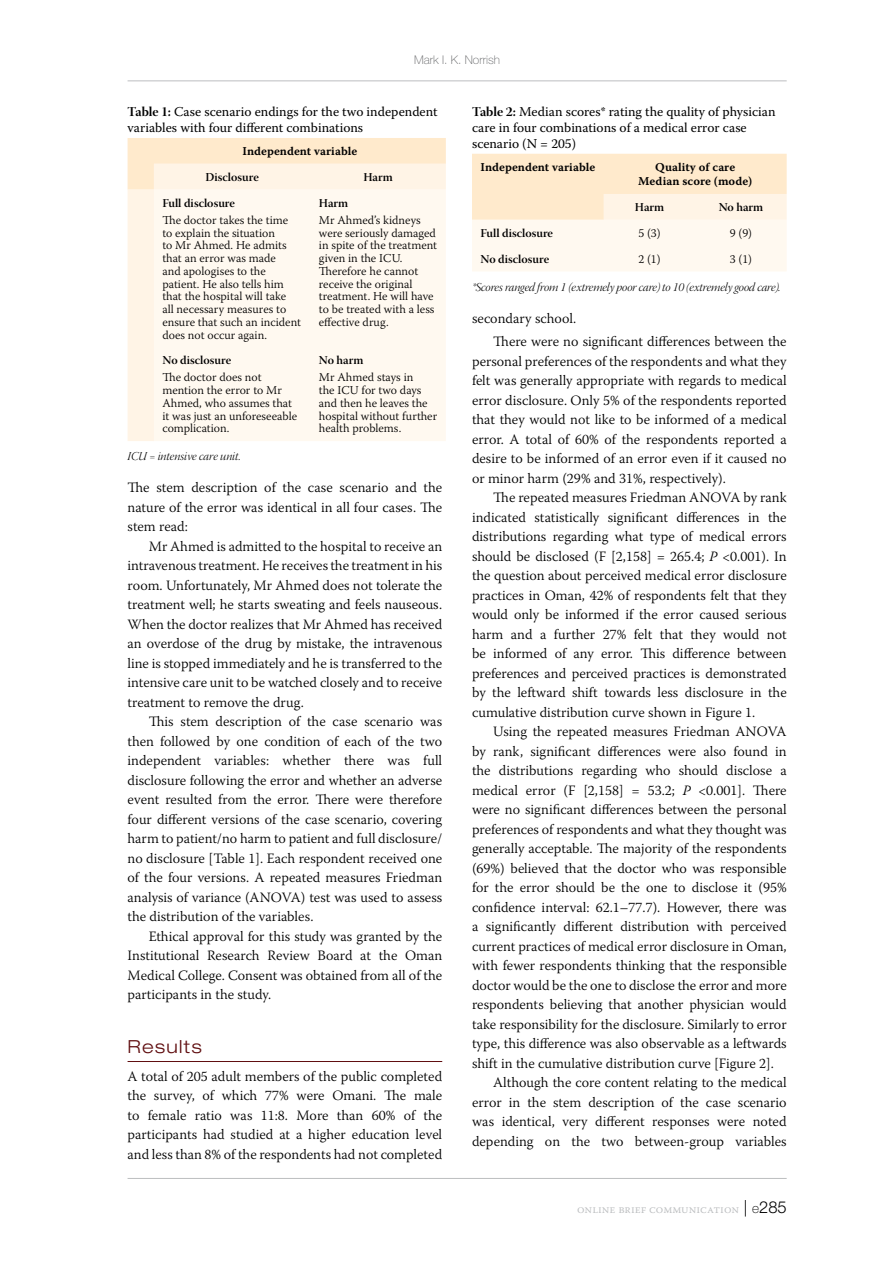
<style>
.page{position:relative;width:893px;height:1263px;background:#fff}
.page>*{position:absolute;margin:0;border:0;box-sizing:border-box;transform-origin:0 0}
.t1{font:300 expanded 18px "Helvetica Neue LT Pro";letter-spacing:.075em;color:#600e10}
.t2{font:300 14.25px/19.5px "Warnock Pro";color:#000;text-align:justify}
.t3{font:13.5px/15.8px "Warnock Pro";color:#000}
.t4{font:300 12px/12.8px "Warnock Pro";color:#000}
.t5{font:12px "Warnock Pro Semibold Subh";color:#000}
.t6{font:12px "Warnock Pro Light It Disp";letter-spacing:-.005em;color:#000}
.t7{font:12px/14.4px "Warnock Pro Semibold Capt";letter-spacing:.005em;color:#000;text-align:center}
.t8{font:300 12px "Warnock Pro";color:#bcbec0}
.t9{font:100 12px "Helvetica Neue LT Pro";color:#636466}
.s1{font-family:"Warnock Pro Bold Disp"}
.s2{font-style:italic}
.s3{font-family:"Helvetica Neue LT Pro";font-size:16.5px;color:#000}
.s4{font-family:"Helvetica Neue LT Pro";font-weight:100;font-size:13.5px;color:#000}
</style>
<div class="page">
<hr style="left:128px;top:81px;width:659px;height:1px;background:#bcbec0">
<hr style="left:128px;top:1178px;width:659px;height:1px;background:#bcbec0">
<hr style="left:128px;top:1061px;width:314px;height:1px;background:#600e10">
<div style="left:128px;top:138px;width:318px;height:26px;background:#ffeacc"></div>
<div style="left:128px;top:164px;width:318px;height:277px;background:#fff4e6"></div>
<div style="left:154px;top:190px;width:292px;height:251px;background:#fff9f0"></div>
<svg style="left:472px;top:154px;width:315px;height:117px"></svg>
<p class="t9" style="left:414px;top:53px;width:87px">Mark I. K. Norrish</p>
<p class="t3" style="left:128px;top:104px;width:312px"><span class="s1">Table 1:</span> Case scenario endings for the two independent variables with four different combinations</p>
<p class="t7" style="left:243px;top:144px;width:116px">Independent variable</p>
<p class="t5" style="left:205px;top:170px;width:55px">Disclosure</p>
<p class="t5" style="left:363px;top:170px;width:31px">Harm</p>
<p class="t5" style="left:162px;top:196px;width:74px">Full disclosure</p>
<p class="t4" style="left:162px;top:213px;width:140px">The doctor takes the time to explain the situation<br>to Mr Ahmed. He admits that an error was made<br>and apologises to the patient. He also tells him that the hospital will take<br>all necessary measures to ensure that such an incident does not occur again.</p>
<p class="t5" style="left:319px;top:196px;width:31px">Harm</p>
<p class="t4" style="left:319px;top:213px;width:120px">Mr Ahmed’s kidneys were seriously damaged in spite of the treatment given in the ICU.<br>Therefore he cannot receive the original treatment. He will have to be treated with a less effective drug.</p>
<p class="t5" style="left:162px;top:353px;width:70px">No disclosure</p>
<p class="t4" style="left:162px;top:371px;width:136px">The doctor does not mention the error to Mr<br>Ahmed, who assumes that it was just an unforeseeable complication.</p>
<p class="t6" style="left:128px;top:450px;width:115px">ICU = intensive care unit.</p>
<p class="t5" style="left:319px;top:353px;width:46px">No harm</p>
<p class="t4" style="left:319px;top:371px;width:120px">Mr Ahmed stays in<br>the ICU for two days and then he leaves the hospital without further health problems.</p>
<p class="t2" style="left:128px;top:478px;width:316px">The stem description of the case scenario and the nature of the error was identical in all four cases. The stem read:</p>
<p class="t2" style="left:128px;top:536px;width:316px;text-indent:21px">Mr Ahmed is admitted to the hospital to receive an intravenous treatment. He receives the treatment in his room. Unfortunately, Mr Ahmed does not tolerate the treatment well; he starts sweating and feels nauseous.<br>When the doctor realizes that Mr Ahmed has received an overdose of the drug by mistake, the intravenous line is stopped immediately and he is transferred to the intensive care unit to be watched closely and to receive treatment to remove the drug.</p>
<p class="t2" style="left:128px;top:712px;width:316px;text-indent:21px">This stem description of the case scenario was then followed by one condition of each of the two independent variables: whether there was full disclosure following the error and whether an adverse event resulted from the error. There were therefore four different versions of the case scenario, covering harm to patient/no harm to patient and full disclosure/ no disclosure [Table 1]. Each respondent received one of the four versions. A repeated measures Friedman analysis of variance (ANOVA) test was used to assess the distribution of the variables.</p>
<p class="t2" style="left:128px;top:926px;width:316px;text-indent:21px">Ethical approval for this study was granted by the Institutional Research Review Board at the Oman Medical College. Consent was obtained from all of the participants in the study.</p>
<p class="t1" style="left:128px;top:1036px;width:76px">Results</p>
<p class="t2" style="left:128px;top:1066px;width:316px">A total of 205 adult members of the public completed the survey, of which 77% were Omani. The male to female ratio was 11:8. More than 60% of the participants had studied at a higher education level and less than 8% of the respondents had not completed</p>
<p class="t3" style="left:472px;top:104px;width:305px"><span class="s1">Table 2:</span> Median scores* rating the quality of physician care in four combinations of a medical error case scenario (N = 205)</p>
<p class="t7" style="left:480px;top:160px;width:116px">Independent variable</p>
<p class="t7" style="left:638px;top:160px;width:116px">Quality of care<br>Median score (mode)</p>
<p class="t5" style="left:635px;top:200px;width:31px">Harm</p>
<p class="t5" style="left:719px;top:200px;width:46px">No harm</p>
<p class="t5" style="left:480px;top:226px;width:74px">Full disclosure</p>
<p class="t4" style="left:638px;top:227px;width:24px">5 (3)</p>
<p class="t4" style="left:730px;top:227px;width:24px">9 (9)</p>
<p class="t5" style="left:480px;top:252px;width:70px">No disclosure</p>
<p class="t4" style="left:638px;top:252px;width:24px">2 (1)</p>
<p class="t4" style="left:730px;top:252px;width:24px">3 (1)</p>
<p class="t6" style="left:472px;top:281px;width:310px">*Scores ranged from 1 (extremely poor care) to 10 (extremely good care).</p>
<p class="t2" style="left:493px;top:306px;width:295px;line-height:23.7px;text-indent:-21px">secondary school.<br>There were no significant differences between the</p>
<p class="t2" style="left:472px;top:351px;width:316px">personal preferences of the respondents and what they felt was generally appropriate with regards to medical error disclosure. Only 5% of the respondents reported that they would not like to be informed of a medical error. A total of 60% of the respondents reported a desire to be informed of an error even if it caused no or minor harm (29% and 31%, respectively).</p>
<p class="t2" style="left:472px;top:488px;width:316px;text-indent:21px">The repeated measures Friedman ANOVA by rank indicated statistically significant differences in the distributions regarding what type of medical errors should be disclosed (F [2,158] = 265.4; <span class="s2">P</span> &lt;0.001). In the question about perceived medical error disclosure practices in Oman, 42% of respondents felt that they would only be informed if the error caused serious harm and a further 27% felt that they would not be informed of any error. This difference between preferences and perceived practices is demonstrated by the leftward shift towards less disclosure in the cumulative distribution curve shown in Figure 1.</p>
<p class="t2" style="left:493px;top:722px;width:295px">Using the repeated measures Friedman ANOVA</p>
<p class="t2" style="left:472px;top:741px;width:316px">by rank, significant differences were also found in</p>
<p class="t2" style="left:472px;top:761px;width:316px">the distributions regarding who should disclose a</p>
<p class="t2" style="left:472px;top:780px;width:316px">medical error (F [2,158] = 53.2; <span class="s2">P</span> &lt;0.001]. There</p>
<p class="t2" style="left:472px;top:800px;width:316px">were no significant differences between the personal</p>
<p class="t2" style="left:472px;top:819px;width:316px">preferences of respondents and what they thought was</p>
<p class="t2" style="left:472px;top:839px;width:316px">generally acceptable. The majority of the respondents</p>
<p class="t2" style="left:472px;top:858px;width:316px">(69%) believed that the doctor who was responsible</p>
<p class="t2" style="left:472px;top:878px;width:316px">for the error should be the one to disclose it (95%</p>
<p class="t2" style="left:472px;top:897px;width:316px">confidence interval: 62.1–77.7). However, there was</p>
<p class="t2" style="left:472px;top:917px;width:316px">a significantly different distribution with perceived</p>
<p class="t2" style="left:472px;top:936px;width:316px">current practices of medical error disclosure in Oman,</p>
<p class="t2" style="left:472px;top:956px;width:316px">with fewer respondents thinking that the responsible</p>
<p class="t2" style="left:472px;top:975px;width:316px">doctor would be the one to disclose the error and more</p>
<p class="t2" style="left:472px;top:995px;width:316px">respondents believing that another physician would</p>
<p class="t2" style="left:472px;top:1014px;width:316px">take responsibility for the disclosure. Similarly to error</p>
<p class="t2" style="left:472px;top:1034px;width:316px">type, this difference was also observable as a leftwards</p>
<p class="t2" style="left:472px;top:1053px;width:303px">shift in the cumulative distribution curve [Figure 2].</p>
<p class="t2" style="left:493px;top:1073px;width:295px">Although the core content relating to the medical</p>
<p class="t2" style="left:472px;top:1092px;width:316px">error in the stem description of the case scenario</p>
<p class="t2" style="left:472px;top:1112px;width:316px">was identical, very different responses were noted</p>
<p class="t2" style="left:472px;top:1131px;width:316px">depending on the two between-group variables</p>
<p class="t8" style="left:577px;top:1201px;width:211px">online brief communication <span class="s3">|</span> <span class="s4">e</span><span class="s3">285</span></p>
</div>
